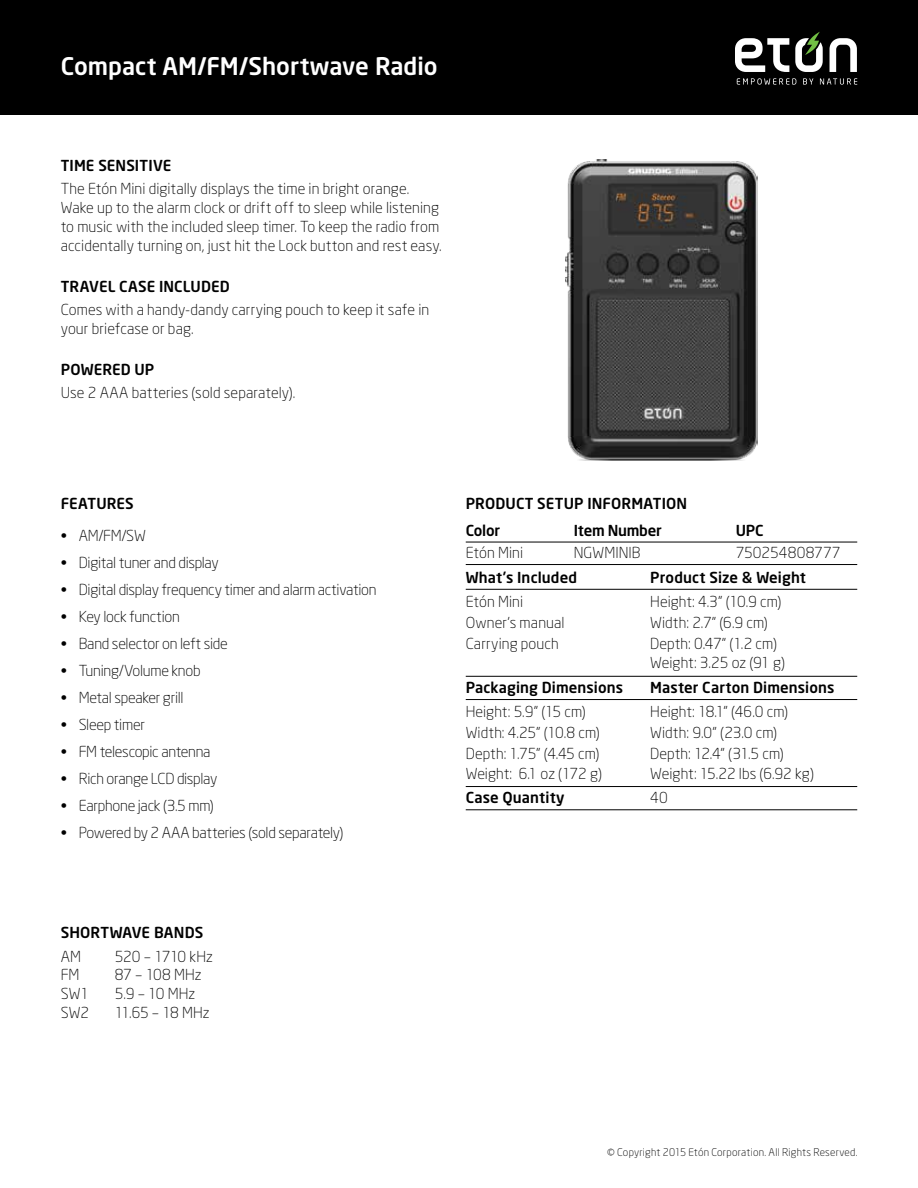
<style>
.page{position:relative;width:918px;height:1188px;background:#fff}
.page>*{position:absolute;margin:0;border:0;box-sizing:border-box;transform-origin:0 0}
.t1{font:500 24px "Neo Sans";color:#fff}
.t2{font:300 15px/18.8px "Neo Sans";color:#000}
.t3{font:300 15px "Neo Sans";letter-spacing:-.02em;color:#000}
.t4{font:500 15px/26.2px "Neo Sans";letter-spacing:.005em;color:#000}
.t5{font:500 15px "Neo Sans";letter-spacing:-.015em;color:#000}
.t6{font:300 10.5px "Neo Sans";letter-spacing:.02em;color:#000}
</style>
<div class="page">
<div style="left:0;top:0;width:918px;height:114px;background:#000"></div>
<svg style="left:737px;top:78px;width:59px;height:7px"></svg>
<svg style="left:803px;top:78px;width:10px;height:7px"></svg>
<svg style="left:820px;top:78px;width:37px;height:7px"></svg>
<svg style="left:735px;top:38px;width:54px;height:34px"></svg>
<svg style="left:830px;top:38px;width:27px;height:34px"></svg>
<svg style="left:795px;top:32px;width:28px;height:40px"></svg>
<hr style="left:466px;top:542px;width:391px;height:1px;background:#000">
<hr style="left:466px;top:564px;width:391px;height:1px;background:#000">
<hr style="left:466px;top:589px;width:391px;height:1px;background:#000">
<hr style="left:466px;top:676px;width:391px;height:1px;background:#000">
<hr style="left:466px;top:699px;width:391px;height:1px;background:#000">
<hr style="left:466px;top:786px;width:391px;height:1px;background:#000">
<hr style="left:466px;top:809px;width:391px;height:1px;background:#000">
<img style="left:566px;top:160px;width:191px;height:300px">
<h1 class="t1" style="left:61px;top:51px;width:378px">Compact AM/FM/Shortwave Radio</h1>
<p class="t4" style="left:61px;top:152px;width:112px">TIME SENSITIVE</p>
<p class="t2" style="left:61px;top:179px;width:383px">The Etón Mini digitally displays the time in bright orange.<br>Wake up to the alarm clock or drift off to sleep while listening to music with the included sleep timer. To keep the radio from accidentally turning on, just hit the Lock button and rest easy.</p>
<p class="t4" style="left:61px;top:273px;width:171px">TRAVEL CASE INCLUDED</p>
<p class="t2" style="left:61px;top:300px;width:370px">Comes with a handy-dandy carrying pouch to keep it safe in your briefcase or bag.</p>
<p class="t4" style="left:61px;top:356px;width:95px">POWERED UP</p>
<p class="t2" style="left:61px;top:383px;width:236px">Use 2 AAA batteries (sold separately).</p>
<p class="t4" style="left:61px;top:490px;width:75px">FEATURES</p>
<p class="t2" style="left:61px;top:526px;width:87px">• AM/FM/SW</p>
<p class="t3" style="left:61px;top:553px;width:160px">• Digital tuner and display</p>
<p class="t3" style="left:61px;top:580px;width:317px">• Digital display frequency timer and alarm activation</p>
<p class="t2" style="left:61px;top:607px;width:121px">• Key lock function</p>
<p class="t2" style="left:61px;top:634px;width:169px">• Band selector on left side</p>
<p class="t3" style="left:61px;top:661px;width:141px">• Tuning/Volume knob</p>
<p class="t3" style="left:61px;top:688px;width:124px">• Metal speaker grill</p>
<p class="t3" style="left:61px;top:715px;width:86px">• Sleep timer</p>
<p class="t3" style="left:61px;top:742px;width:151px">• FM telescopic antenna</p>
<p class="t3" style="left:61px;top:769px;width:158px">• Rich orange LCD display</p>
<p class="t2" style="left:61px;top:796px;width:155px">• Earphone jack (3.5 mm)</p>
<p class="t3" style="left:61px;top:823px;width:284px">• Powered by 2 AAA batteries (sold separately)</p>
<p class="t4" style="left:61px;top:919px;width:144px">SHORTWAVE BANDS</p>
<p class="t2" style="left:61px;top:947px;width:22px">AM</p>
<p class="t2" style="left:115px;top:947px;width:100px">520 – 1710 kHz</p>
<p class="t2" style="left:61px;top:965px;width:20px">FM</p>
<p class="t2" style="left:115px;top:965px;width:88px">87 – 108 MHz</p>
<p class="t2" style="left:61px;top:984px;width:30px">SW1</p>
<p class="t2" style="left:115px;top:984px;width:82px">5.9 – 10 MHz</p>
<p class="t2" style="left:61px;top:1003px;width:30px">SW2</p>
<p class="t2" style="left:115px;top:1003px;width:96px">11.65 – 18 MHz</p>
<p class="t4" style="left:466px;top:490px;width:223px">PRODUCT SETUP INFORMATION<br>Color</p>
<p class="t5" style="left:574px;top:521px;width:90px">Item Number</p>
<p class="t4" style="left:736px;top:517px;width:29px">UPC</p>
<p class="t2" style="left:466px;top:543px;width:59px">Etón Mini</p>
<p class="t2" style="left:574px;top:543px;width:68px">NGWMINIB</p>
<p class="t2" style="left:736px;top:543px;width:106px">750254808777</p>
<p class="t4" style="left:466px;top:564px;width:113px">What's Included</p>
<p class="t4" style="left:650px;top:564px;width:157px">Product Size &amp; Weight</p>
<p class="t2" style="left:466px;top:592px;width:59px">Etón Mini</p>
<p class="t2" style="left:650px;top:592px;width:133px">Height: 4.3" (10.9 cm)</p>
<p class="t2" style="left:466px;top:613px;width:100px">Owner's manual</p>
<p class="t2" style="left:650px;top:613px;width:119px">Width: 2.7" (6.9 cm)</p>
<p class="t2" style="left:466px;top:634px;width:95px">Carrying pouch</p>
<p class="t2" style="left:650px;top:634px;width:136px;line-height:19.5px">Depth: 0.47" (1.2 cm)<br>Weight: 3.25 oz (91 g)</p>
<p class="t4" style="left:466px;top:674px;width:159px">Packaging Dimensions</p>
<p class="t4" style="left:650px;top:674px;width:186px">Master Carton Dimensions</p>
<p class="t2" style="left:466px;top:702px;width:122px">Height: 5.9" (15 cm)</p>
<p class="t2" style="left:650px;top:702px;width:139px">Height: 18.1" (46.0 cm)</p>
<p class="t2" style="left:466px;top:723px;width:136px">Width: 4.25" (10.8 cm)</p>
<p class="t2" style="left:650px;top:723px;width:128px">Width: 9.0" (23.0 cm)</p>
<p class="t2" style="left:466px;top:744px;width:135px">Depth: 1.75" (4.45 cm)</p>
<p class="t2" style="left:650px;top:744px;width:135px">Depth: 12.4" (31.5 cm)</p>
<p class="t2" style="left:466px;top:764px;width:138px">Weight: 6.1 oz (172 g)</p>
<p class="t2" style="left:650px;top:764px;width:165px">Weight: 15.22 lbs (6.92 kg)</p>
<p class="t4" style="left:466px;top:784px;width:100px">Case Quantity</p>
<p class="t2" style="left:650px;top:788px;width:19px">40</p>
<p class="t6" style="left:607px;top:1146px;width:252px">© Copyright 2015 Etón Corporation. All Rights Reserved.</p>
</div>
